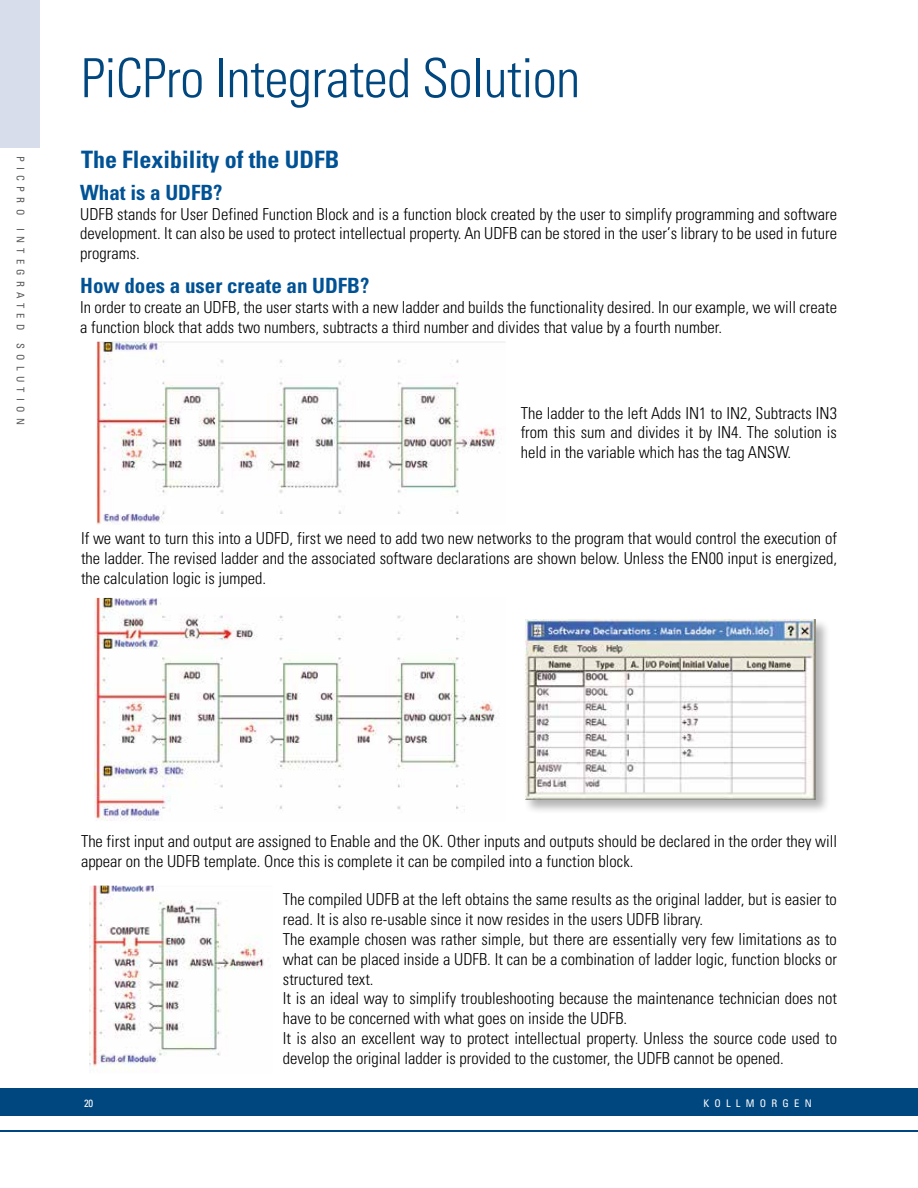
<style>
.page{position:relative;width:918px;height:1188px;background:#fff}
.page>*{position:absolute;margin:0;border:0;box-sizing:border-box;transform-origin:0 0}
.t1{font:300 condensed 54px "Univers";letter-spacing:-.01em;color:#00467f}
.t2{font:700 condensed 24px "Univers";color:#005295}
.t3{font:700 condensed 21px "Univers";color:#005295}
.t4{font:300 condensed 16.5px/19.8px "Univers";color:#000;text-align:justify}
.t5{font:condensed 10.5px "Univers";letter-spacing:.5em;color:#58595b}
.t6{font:condensed 10.5px "Univers";color:#fff}
</style>
<div class="page">
<div style="left:0;top:0;width:40px;height:148px;background:#d7ddeb"></div>
<div style="left:0;top:1089px;width:918px;height:27px;background:#00467f"></div>
<hr style="left:0;top:1130px;width:918px;height:2px;background:#00467f">
<img style="left:97px;top:342px;width:408px;height:182px">
<div style="left:95px;top:340px;width:412px;height:186px;border:1px solid #fff"></div>
<img style="left:95px;top:599px;width:402px;height:221px">
<div style="left:524px;top:618px;width:306px;height:197px;background:#000;opacity:.3"></div>
<img style="left:525px;top:620px;width:290px;height:180px">
<img style="left:90px;top:887px;width:174px;height:185px">
<div style="left:88px;top:885px;width:185px;height:190px;border:1px solid #fff"></div>
<p class="t5" style="left:27px;top:156px;width:270px;rotate:90deg">PiCPro I ntegrated Solution</p>
<h1 class="t1" style="left:81px;top:46px;width:501px">PiCPro Integrated Solution</h1>
<h2 class="t2" style="left:81px;top:144px;width:260px">The Flexibility of the UDFB</h2>
<p class="t3" style="left:80px;top:179px;width:144px">What is a UDFB?</p>
<p class="t4" style="left:80px;top:204px;width:758px">UDFB stands for User Defined Function Block and is a function block created by the user to simplify programming and software development. It can also be used to protect intellectual property. An UDFB can be stored in the user’s library to be used in future programs.</p>
<p class="t3" style="left:80px;top:273px;width:291px">How does a user create an UDFB?</p>
<p class="t4" style="left:80px;top:297px;width:758px">In order to create an UDFB, the user starts with a new ladder and builds the functionality desired. In our example, we will create a function block that adds two numbers, subtracts a third number and divides that value by a fourth number.</p>
<p class="t4" style="left:521px;top:403px;width:318px">The ladder to the left Adds IN1 to IN2, Subtracts IN3 from this sum and divides it by IN4. The solution is held in the variable which has the tag ANSW.</p>
<p class="t4" style="left:81px;top:528px;width:758px">If we want to turn this into a UDFD, first we need to add two new networks to the program that would control the execution of the ladder. The revised ladder and the associated software declarations are shown below. Unless the EN00 input is energized, the calculation logic is jumped.</p>
<p class="t4" style="left:81px;top:831px;width:758px">The first input and output are assigned to Enable and the OK. Other inputs and outputs should be declared in the order they will appear on the UDFB template. Once this is complete it can be compiled into a function block.</p>
<p class="t4" style="left:283px;top:889px;width:556px;text-align:left">The compiled UDFB at the left obtains the same results as the original ladder, but is easier to read. It is also re-usable since it now resides in the users UDFB library.<br>The example chosen was rather simple, but there are essentially very few limitations as to what can be placed inside a UDFB. It can be a combination of ladder logic, function blocks or structured text.<br>It is an ideal way to simplify troubleshooting because the maintenance technician does not have to be concerned with what goes on inside the UDFB.<br>It is also an excellent way to protect intellectual property. Unless the source code used to develop the original ladder is provided to the customer, the UDFB cannot be opened.</p>
<p class="t6" style="left:84px;top:1097px;width:11px">20</p>
<p class="t6" style="left:703px;top:1096px;width:21px">K OLL</p>
<p class="t6" style="left:746px;top:1096px;width:26px">M ORGEN</p>
</div>
